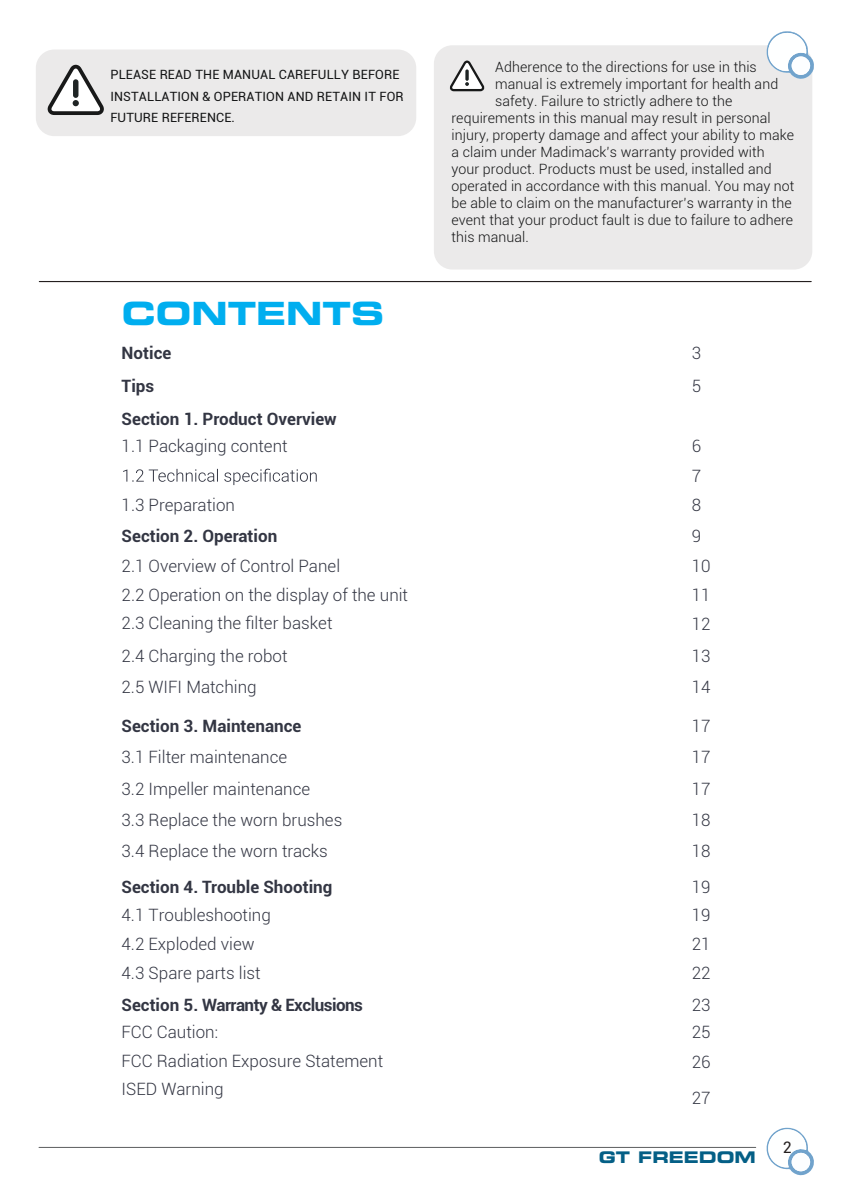
<style>
.page{position:relative;width:842px;height:1191px;background:#fff}
.page>*{position:absolute;margin:0;border:0;box-sizing:border-box;transform-origin:0 0}
.t1{font:32px "Eurostile LT Std Bold Ex 2";color:#00aeef}
.t2{font:300 17px/31.4px "Roboto";color:#333643}
.t3{font:700 17px/32.8px "Roboto";color:#333643}
.t4{font:700 17px "Roboto";letter-spacing:-.03em;color:#333643}
.t5{font:16px "Eurostile LT Std Bold Ex 2";color:#045f86}
.t6{font:15.8px "Roboto";color:#241f1f}
.t7{font:300 14.2px "Roboto";letter-spacing:.005em;color:#121314}
.t8{font:12.8px/21.2px "Roboto";letter-spacing:.01em;color:#121314}
</style>
<div class="page">
<div style="left:434px;top:45px;width:378px;height:224px;background:#ebeaea;border-radius:18px"></div>
<hr style="left:39px;top:281px;width:772px;height:1px;background:#241f1f">
<div style="left:36px;top:50px;width:380px;height:86px;background:#ebeaea;border-radius:18px"></div>
<svg style="left:450px;top:61px;width:34px;height:30px"></svg>
<svg style="left:47px;top:65px;width:57px;height:50px"></svg>
<svg style="left:766px;top:31px;width:48px;height:48px"></svg>
<div style="left:792px;top:56px;width:18px;height:19px;background:#fdfeff;border-radius:50%"></div>
<svg style="left:766px;top:1127px;width:48px;height:48px"></svg>
<div style="left:792px;top:1152px;width:18px;height:19px;background:#fdfeff;border-radius:50%"></div>
<svg style="left:123px;top:469px;width:194px;height:16px"></svg>
<hr style="left:39px;top:1147px;width:717px;height:1px;background:#5b5d5f">
<p class="t8" style="left:110px;top:64px;width:295px">PLEASE READ THE MANUAL CAREFULLY BEFORE<br>INSTALLATION &amp; OPERATION AND RETAIN IT FOR<br>FUTURE REFERENCE.</p>
<h1 class="t1" style="left:122px;top:290px;width:264px">CONTENTS</h1>
<p class="t3" style="left:122px;top:336px;width:217px">Notice<br>Tips<br>Section 1. Product Overview</p>
<p class="t2" style="left:122px;top:430px;width:168px">1.1 Packaging content</p>
<p class="t2" style="left:122px;top:488px;width:115px">1.3 Preparation</p>
<p class="t3" style="left:122px;top:519px;width:157px">Section 2. Operation</p>
<p class="t2" style="left:122px;top:550px;width:288px;line-height:28.8px">2.1 Overview of Control Panel<br>2.2 Operation on the display of the unit<br>2.3 Cleaning the filter basket</p>
<p class="t2" style="left:122px;top:639px;width:167px">2.4 Charging the robot<br>2.5 WIFI Matching</p>
<p class="t3" style="left:122px;top:708px;width:181px">Section 3. Maintenance</p>
<p class="t2" style="left:122px;top:741px;width:222px">3.1 Filter maintenance<br>3.2 Impeller maintenance<br>3.3 Replace the worn brushes<br>3.4 Replace the worn tracks</p>
<p class="t3" style="left:122px;top:869px;width:212px">Section 4. Trouble Shooting</p>
<p class="t7" style="left:495px;top:57px;width:263px">Adherence to the directions for use in this</p>
<p class="t7" style="left:495px;top:74px;width:284px">manual is extremely important for health and</p>
<p class="t7" style="left:495px;top:91px;width:239px">safety. Failure to strictly adhere to the</p>
<p class="t7" style="left:451px;top:108px;width:321px">requirements in this manual may result in personal</p>
<p class="t7" style="left:451px;top:125px;width:344px">injury, property damage and affect your ability to make</p>
<p class="t7" style="left:451px;top:142px;width:315px">a claim under Madimack’s warranty provided with</p>
<p class="t7" style="left:451px;top:159px;width:322px">your product. Products must be used, installed and</p>
<p class="t7" style="left:451px;top:176px;width:345px">operated in accordance with this manual. You may not</p>
<p class="t7" style="left:451px;top:193px;width:342px">be able to claim on the manufacturer’s warranty in the</p>
<p class="t7" style="left:451px;top:210px;width:343px">event that your product fault is due to failure to adhere</p>
<p class="t7" style="left:451px;top:227px;width:79px">this manual.</p>
<p class="t2" style="left:692px;top:336px;width:11px;line-height:32.6px">3<br>5</p>
<p class="t2" style="left:692px;top:431px;width:11px;line-height:29.4px;text-align:justify">6<br>7<br>8</p>
<p class="t2" style="left:692px;top:521px;width:20px;line-height:29.4px">9<br>10<br>11<br>12</p>
<p class="t2" style="left:692px;top:639px;width:20px">13<br>14</p>
<p class="t2" style="left:692px;top:709px;width:20px;text-align:justify">17<br>17<br>17</p>
<p class="t2" style="left:692px;top:803px;width:20px">18<br>18</p>
<p class="t2" style="left:692px;top:870px;width:20px">19</p>
<p class="t2" style="left:122px;top:900px;width:151px;line-height:28.6px">4.1 Troubleshooting<br>4.2 Exploded view</p>
<p class="t2" style="left:692px;top:900px;width:20px;line-height:28.6px">19<br>21</p>
<p class="t2" style="left:122px;top:956px;width:141px">4.3 Spare parts list</p>
<p class="t2" style="left:692px;top:956px;width:20px">22</p>
<p class="t4" style="left:122px;top:993px;width:243px">Section 5. Warranty &amp; Exclusions</p>
<p class="t2" style="left:692px;top:991px;width:20px;line-height:26.6px">23<br>25</p>
<p class="t2" style="left:692px;top:1044px;width:20px;line-height:35.2px">26<br>27</p>
<p class="t2" style="left:122px;top:1017px;width:263px;line-height:28.4px">FCC Caution:<br>FCC Radiation Exposure Statement<br>ISED Warning</p>
<p class="t5" style="left:599px;top:1146px;width:158px">GT FREEDOM</p>
<p class="t6" style="left:783px;top:1136px;width:10px">2</p>
</div>
